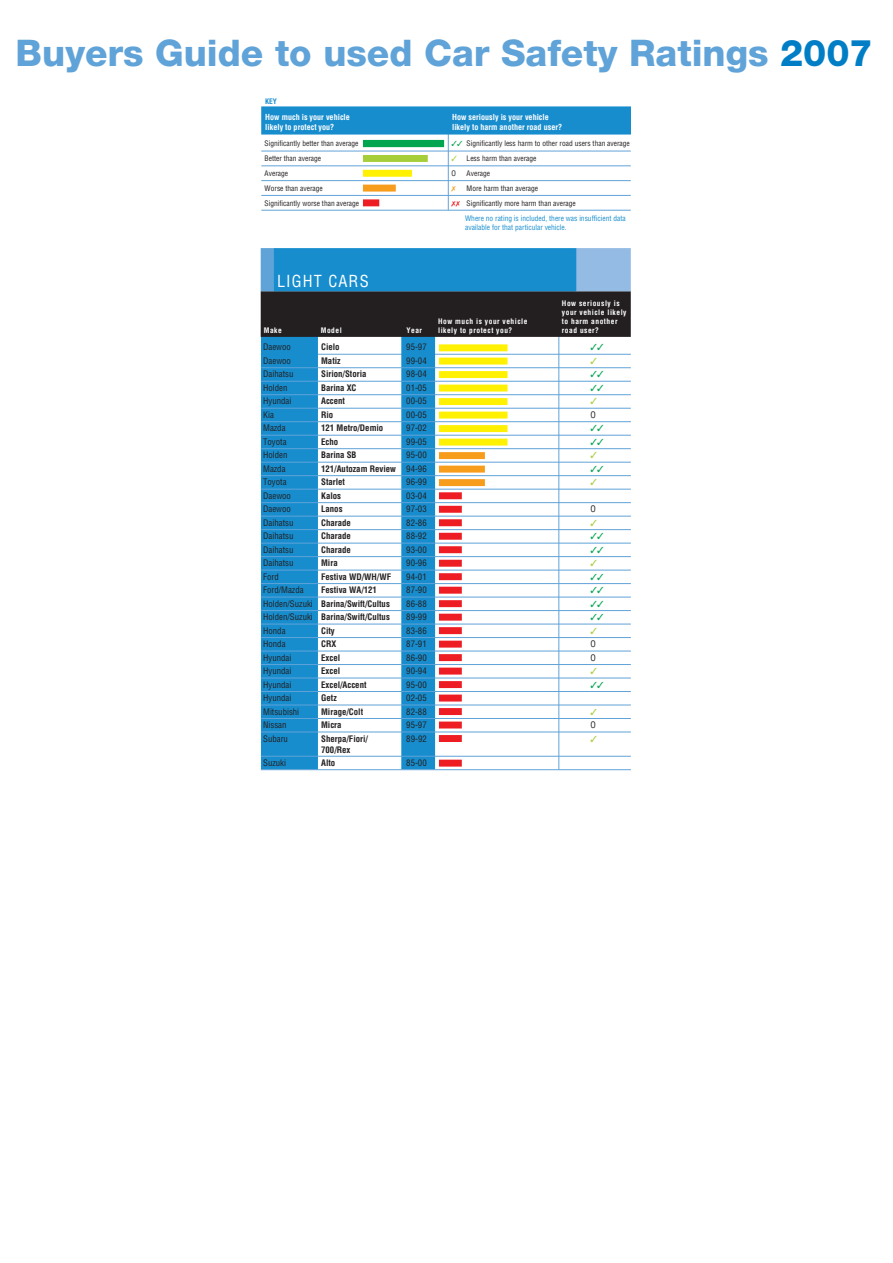
<style>
.page{position:relative;width:893px;height:1263px;background:#fff}
.page>*{position:absolute;margin:0;border:0;box-sizing:border-box;transform-origin:0 0}
.t1{font:800 36.75px "Helvetica Neue";color:#60a3d8}
.t2{font:condensed 16.2px "Helvetica";letter-spacing:.07em;color:#fff}
.t3{font:condensed 8.7px "Helvetica";color:#231f20}
.t4{font:700 condensed 8.7px "Helvetica";color:#231f20}
.t5{font:700 condensed 8.1px "Helvetica";color:#fff}
.t6{font:condensed 7.35px "Helvetica";color:#231f20}
.t7{font:condensed 7.35px/15px "Helvetica";color:#178dce}
.t8{font:700 condensed 7.35px/8.9px "Helvetica";letter-spacing:.07em;color:#fff}
.t9{font:700 condensed 7.35px "Helvetica";color:#178dce}
.s1{color:#007ec5}
.s2{color:#00a54f}
.s3{color:#a6ce39}
.s4{color:#ee1d23}
.s5{color:#231f20}
.s6{font-weight:400}
</style>
<div class="page">
<div style="left:261px;top:291px;width:370px;height:46px;background:#231f20"></div>
<div style="left:261px;top:248px;width:13px;height:43px;background:#60a3d8"></div>
<div style="left:576px;top:248px;width:55px;height:43px;background:#94bbe3"></div>
<div style="left:274px;top:248px;width:302px;height:43px;background:#178dce"></div>
<div style="left:261px;top:106px;width:370px;height:29px;background:#178dce"></div>
<svg style="left:260px;top:334px;width:371px;height:436px"></svg>
<svg style="left:261px;top:128px;width:370px;height:83px"></svg>
<p class="t1" style="left:16px;top:31px;width:859px">Buyers Guide to used Car Safety Ratings <span class="s1">2007</span></p>
<p class="t9" style="left:265px;top:96px;width:13px">KEY</p>
<p class="t5" style="left:265px;top:112px;width:86px">How much is your vehicle</p>
<p class="t5" style="left:452px;top:112px;width:98px">How seriously is your vehicle</p>
<p class="t5" style="left:265px;top:122px;width:71px">likely to protect you?</p>
<p class="t5" style="left:452px;top:122px;width:112px">likely to harm another road user?</p>
<p class="t6" style="left:265px;top:139px;width:95px">Significantly better than average</p>
<p class="t6" style="left:452px;top:139px;width:180px"><span class="s2">✓✓</span> Significantly less harm to other road users than average</p>
<p class="t6" style="left:265px;top:154px;width:58px">Better than average</p>
<p class="t6" style="left:452px;top:154px;width:86px"><span class="s3">✓</span> Less harm than average</p>
<p class="t6" style="left:265px;top:169px;width:25px">Average</p>
<p class="t6" style="left:452px;top:169px;width:6px">O</p>
<p class="t6" style="left:467px;top:169px;width:25px">Average</p>
<p class="t6" style="left:265px;top:184px;width:60px">Worse than average</p>
<p class="t6" style="left:467px;top:184px;width:73px">More harm than average</p>
<p class="t6" style="left:265px;top:199px;width:96px">Significantly worse than average</p>
<p class="t7" style="left:465px;top:196px;width:162px;text-indent:-13px"><span class="s4">✗✗</span> <span class="s5">Significantly more harm than average<br></span>Where no rating is included, there was insufficient data</p>
<p class="t7" style="left:465px;top:220px;width:103px">available for that particular vehicle.</p>
<p class="t2" style="left:277px;top:271px;width:93px">LIGHT CARS</p>
<p class="t8" style="left:264px;top:326px;width:20px">Make</p>
<p class="t8" style="left:321px;top:326px;width:23px">Model</p>
<p class="t8" style="left:406px;top:326px;width:17px">Year</p>
<p class="t8" style="left:562px;top:299px;width:66px">How seriously is your vehicle likely to harm another</p>
<p class="t8" style="left:438px;top:317px;width:91px">How much is your vehicle</p>
<p class="t8" style="left:438px;top:326px;width:76px">likely to protect you?</p>
<p class="t8" style="left:562px;top:326px;width:39px">road user?</p>
<p class="t3" style="left:263px;top:342px;width:29px">Daewoo</p>
<p class="t4" style="left:321px;top:342px;width:20px">Cielo</p>
<p class="t3" style="left:406px;top:342px;width:22px">95-97</p>
<p class="t3" style="left:263px;top:355px;width:29px">Daewoo</p>
<p class="t4" style="left:321px;top:355px;width:21px">Matiz</p>
<p class="t3" style="left:406px;top:355px;width:22px">99-04</p>
<p class="t3" style="left:263px;top:369px;width:32px">Daihatsu</p>
<p class="t4" style="left:321px;top:369px;width:47px">Sirion/Storia</p>
<p class="t3" style="left:406px;top:369px;width:22px">98-04</p>
<p class="t3" style="left:263px;top:382px;width:26px">Holden</p>
<p class="t4" style="left:321px;top:382px;width:37px">Barina XC</p>
<p class="t3" style="left:406px;top:382px;width:22px">01-05</p>
<p class="t3" style="left:263px;top:396px;width:30px">Hyundai</p>
<p class="t4" style="left:321px;top:396px;width:25px">Accent</p>
<p class="t3" style="left:406px;top:396px;width:22px">00-05</p>
<p class="t3" style="left:263px;top:409px;width:12px">Kia</p>
<p class="t4" style="left:321px;top:409px;width:14px">Rio</p>
<p class="t3" style="left:406px;top:409px;width:22px">00-05</p>
<p class="t3" style="left:591px;top:409px;width:7px">O</p>
<p class="t3" style="left:263px;top:423px;width:24px">Mazda</p>
<p class="t4" style="left:321px;top:423px;width:64px">121 Metro/Demio</p>
<p class="t3" style="left:406px;top:423px;width:22px">97-02</p>
<p class="t3" style="left:263px;top:436px;width:25px">Toyota</p>
<p class="t4" style="left:321px;top:436px;width:19px">Echo</p>
<p class="t3" style="left:406px;top:436px;width:22px">99-05</p>
<p class="t3" style="left:263px;top:450px;width:26px">Holden</p>
<p class="t4" style="left:321px;top:450px;width:37px">Barina SB</p>
<p class="t3" style="left:406px;top:450px;width:22px">95-00</p>
<p class="t3" style="left:263px;top:463px;width:24px">Mazda</p>
<p class="t4" style="left:321px;top:463px;width:107px">121/Autozam Review <span class="s6">94-96</span></p>
<p class="t3" style="left:263px;top:477px;width:25px">Toyota</p>
<p class="t4" style="left:321px;top:477px;width:25px">Starlet</p>
<p class="t3" style="left:406px;top:477px;width:22px">96-99</p>
<p class="t3" style="left:263px;top:490px;width:29px">Daewoo</p>
<p class="t4" style="left:321px;top:490px;width:21px">Kalos</p>
<p class="t3" style="left:406px;top:490px;width:22px">03-04</p>
<p class="t3" style="left:263px;top:504px;width:29px">Daewoo</p>
<p class="t4" style="left:321px;top:504px;width:23px">Lanos</p>
<p class="t3" style="left:406px;top:504px;width:22px">97-03</p>
<p class="t3" style="left:591px;top:504px;width:7px">O</p>
<p class="t3" style="left:263px;top:517px;width:32px">Daihatsu</p>
<p class="t4" style="left:321px;top:517px;width:31px">Charade</p>
<p class="t3" style="left:406px;top:517px;width:22px">82-86</p>
<p class="t3" style="left:263px;top:531px;width:32px">Daihatsu</p>
<p class="t4" style="left:321px;top:531px;width:31px">Charade</p>
<p class="t3" style="left:406px;top:531px;width:22px">88-92</p>
<p class="t3" style="left:263px;top:544px;width:32px">Daihatsu</p>
<p class="t4" style="left:321px;top:544px;width:31px">Charade</p>
<p class="t3" style="left:406px;top:544px;width:22px">93-00</p>
<p class="t3" style="left:263px;top:558px;width:32px">Daihatsu</p>
<p class="t4" style="left:321px;top:558px;width:18px">Mira</p>
<p class="t3" style="left:406px;top:558px;width:22px">90-96</p>
<p class="t3" style="left:263px;top:571px;width:17px">Ford</p>
<p class="t4" style="left:321px;top:571px;width:71px">Festiva WD/WH/WF</p>
<p class="t3" style="left:406px;top:571px;width:22px">94-01</p>
<p class="t3" style="left:263px;top:585px;width:42px">Ford/Mazda</p>
<p class="t4" style="left:321px;top:585px;width:57px">Festiva WA/121</p>
<p class="t3" style="left:406px;top:585px;width:22px">87-90</p>
<p class="t4" style="left:263px;top:598px;width:128px"><span class="s6">Holden/Suzuki</span> Barina/Swift/Cultus</p>
<p class="t3" style="left:406px;top:598px;width:22px">86-88</p>
<p class="t4" style="left:263px;top:612px;width:128px"><span class="s6">Holden/Suzuki</span> Barina/Swift/Cultus</p>
<p class="t3" style="left:406px;top:612px;width:22px">89-99</p>
<p class="t3" style="left:263px;top:625px;width:24px">Honda</p>
<p class="t4" style="left:321px;top:625px;width:15px">City</p>
<p class="t3" style="left:406px;top:625px;width:22px">83-86</p>
<p class="t3" style="left:263px;top:639px;width:24px">Honda</p>
<p class="t4" style="left:321px;top:639px;width:17px">CRX</p>
<p class="t3" style="left:406px;top:639px;width:22px">87-91</p>
<p class="t3" style="left:591px;top:639px;width:7px">O</p>
<p class="t3" style="left:263px;top:652px;width:30px">Hyundai</p>
<p class="t4" style="left:321px;top:652px;width:21px">Excel</p>
<p class="t3" style="left:406px;top:652px;width:22px">86-90</p>
<p class="t3" style="left:591px;top:652px;width:7px">O</p>
<p class="t3" style="left:263px;top:666px;width:30px">Hyundai</p>
<p class="t4" style="left:321px;top:666px;width:21px">Excel</p>
<p class="t3" style="left:406px;top:666px;width:22px">90-94</p>
<p class="t3" style="left:263px;top:679px;width:30px">Hyundai</p>
<p class="t4" style="left:321px;top:679px;width:47px">Excel/Accent</p>
<p class="t3" style="left:406px;top:679px;width:22px">95-00</p>
<p class="t3" style="left:263px;top:693px;width:30px">Hyundai</p>
<p class="t4" style="left:321px;top:693px;width:17px">Getz</p>
<p class="t3" style="left:406px;top:693px;width:22px">02-05</p>
<p class="t3" style="left:263px;top:706px;width:38px">Mitsubishi</p>
<p class="t4" style="left:321px;top:706px;width:43px">Mirage/Colt</p>
<p class="t3" style="left:406px;top:706px;width:22px">82-88</p>
<p class="t3" style="left:263px;top:720px;width:25px">Nissan</p>
<p class="t4" style="left:321px;top:720px;width:22px">Micra</p>
<p class="t3" style="left:406px;top:720px;width:22px">95-97</p>
<p class="t3" style="left:591px;top:720px;width:7px">O</p>
<p class="t3" style="left:263px;top:733px;width:26px">Subaru</p>
<p class="t4" style="left:321px;top:733px;width:48px">Sherpa/Fiori/</p>
<p class="t3" style="left:406px;top:733px;width:22px">89-92</p>
<p class="t4" style="left:321px;top:744px;width:31px">700/Rex</p>
<p class="t3" style="left:263px;top:758px;width:24px">Suzuki</p>
<p class="t4" style="left:321px;top:758px;width:16px">Alto</p>
<p class="t3" style="left:406px;top:758px;width:22px">85-00</p>
</div>
